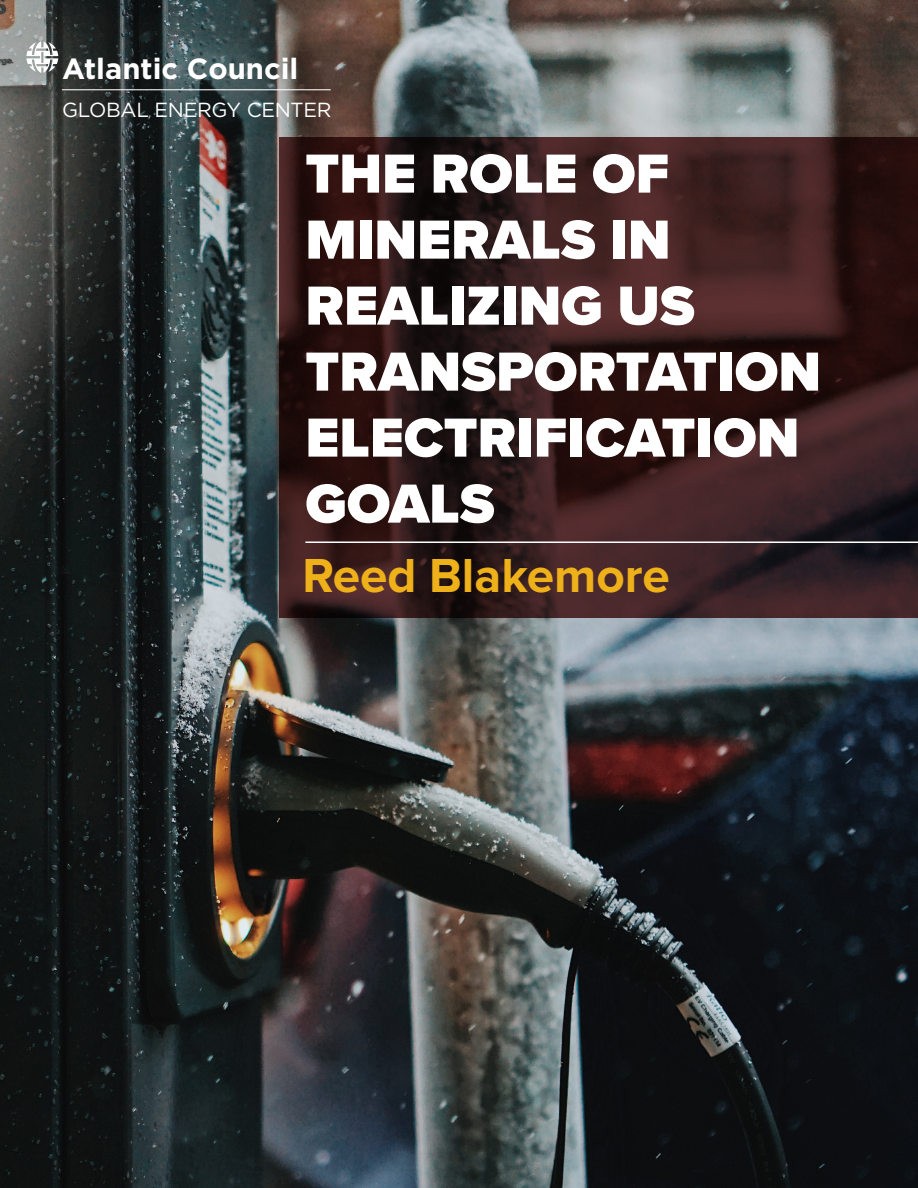
<style>
.page{position:relative;width:918px;height:1188px;background:#fff}
.page>*{position:absolute;margin:0;border:0;box-sizing:border-box;transform-origin:0 0}
.Proxima_Main_title{font:900 57px/66px "Proxima Nova";color:#fff}
.t1{font:700 49.5px "Proxima Nova";color:#efb11a}
.t2{font:700 29.25px "Gotham";color:#fff}
.t3{font:20.4px "Gotham";letter-spacing:-.015em;color:#fff}
</style>
<div class="page">
<img style="left:0;top:0;width:918px;height:1188px">
<svg style="left:280px;top:137px;width:638px;height:480px;background:#331a1b"></svg>
<hr style="left:305px;top:542px;width:613px;height:1px;background:#fff">
<svg style="left:26px;top:41px;width:32px;height:32px"></svg>
<hr style="left:62px;top:89px;width:269px;height:1px;background:#fff">
<p class="t2" style="left:62px;top:49px;width:238px">Atlantic Council</p>
<p class="t3" style="left:62px;top:96px;width:271px">GLOBAL ENERGY CENTER</p>
<p class="Proxima_Main_title" style="left:305px;top:140px;width:517px">THE ROLE OF<br>MINERALS IN<br>REALIZING US<br>TRANSPORTATION<br>ELECTRIFICATION<br>GOALS</p>
<p class="t1" style="left:302px;top:538px;width:369px">Reed Blakemore</p>
</div>
